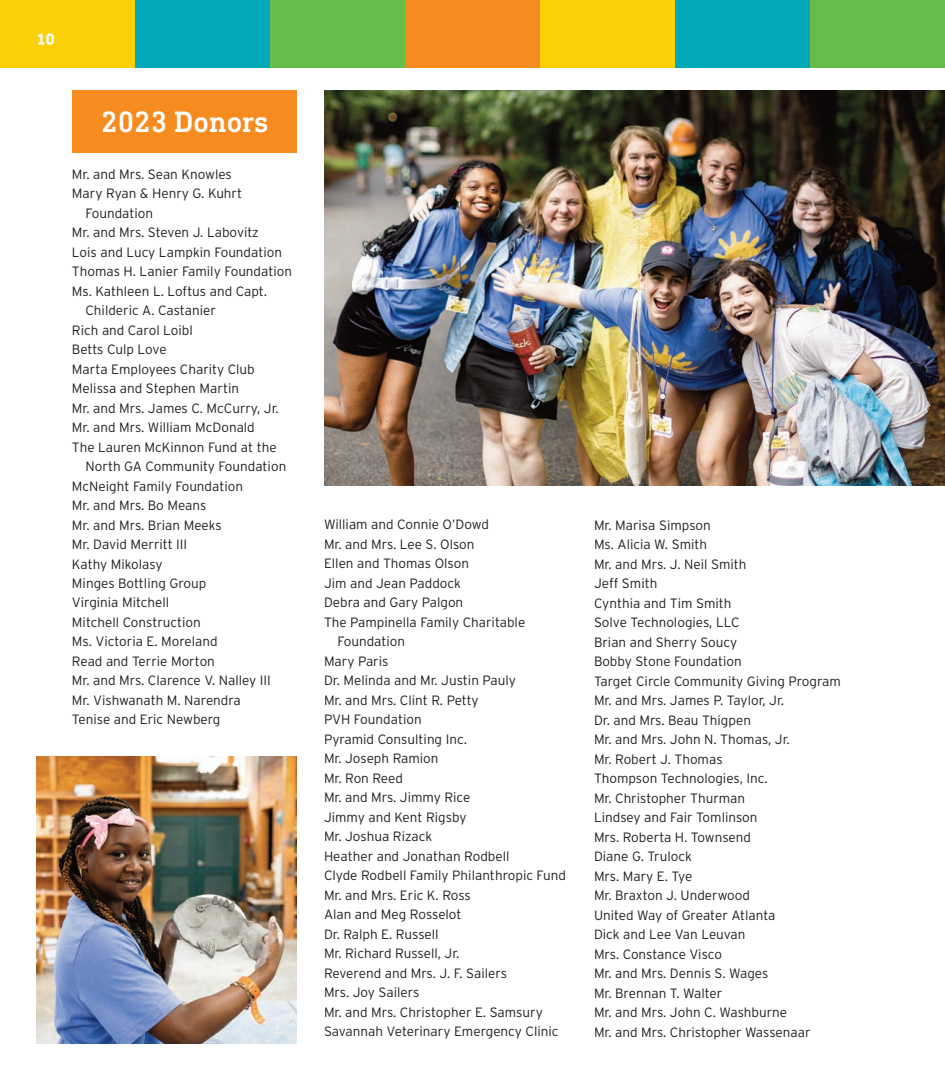
<style>
.page{position:relative;width:945px;height:1080px;background:#fff}
.page>*{position:absolute;margin:0;border:0;box-sizing:border-box;transform-origin:0 0}
.t1{font:500 30px "DIN Next Slab Pro";color:#fff}
.t2{font:500 27px "DIN Next Slab Pro";color:#fff}
.t3{font:300 13.5px/19.5px "Interstate";color:#231f20}
</style>
<div class="page">
<div style="left:675px;top:0;width:135px;height:68px;background:#00a8b9"></div>
<div style="left:0;top:0;width:135px;height:68px;background:#fccf06"></div>
<div style="left:135px;top:0;width:135px;height:68px;background:#00a8b9"></div>
<div style="left:270px;top:0;width:135px;height:68px;background:#67bd4a"></div>
<div style="left:405px;top:0;width:135px;height:68px;background:#f68b1f"></div>
<div style="left:540px;top:0;width:135px;height:68px;background:#fccf06"></div>
<div style="left:810px;top:0;width:135px;height:68px;background:#67bd4a"></div>
<div style="left:72px;top:90px;width:225px;height:63px;background:#f68b1f"></div>
<img style="left:36px;top:756px;width:261px;height:288px">
<img style="left:324px;top:90px;width:621px;height:396px">
<h2 class="t2" style="left:36px;top:33px;width:20px">10</h2>
<h1 class="t1" style="left:101px;top:112px;width:169px">2023 Donors</h1>
<p class="t3" style="left:72px;top:165px;width:161px">Mr. and Mrs. Sean Knowles</p>
<p class="t3" style="left:72px;top:185px;width:172px">Mary Ryan &amp; Henry G. Kuhrt</p>
<p class="t3" style="left:85px;top:204px;width:69px">Foundation</p>
<p class="t3" style="left:72px;top:224px;width:188px">Mr. and Mrs. Steven J. Labovitz</p>
<p class="t3" style="left:72px;top:243px;width:212px">Lois and Lucy Lampkin Foundation</p>
<p class="t3" style="left:72px;top:263px;width:222px">Thomas H. Lanier Family Foundation</p>
<p class="t3" style="left:72px;top:282px;width:197px">Ms. Kathleen L. Loftus and Capt.</p>
<p class="t3" style="left:85px;top:302px;width:132px">Childeric A. Castanier</p>
<p class="t3" style="left:72px;top:321px;width:122px">Rich and Carol Loibl</p>
<p class="t3" style="left:72px;top:341px;width:96px">Betts Culp Love</p>
<p class="t3" style="left:72px;top:360px;width:184px">Marta Employees Charity Club</p>
<p class="t3" style="left:72px;top:380px;width:169px">Melissa and Stephen Martin</p>
<p class="t3" style="left:72px;top:399px;width:208px">Mr. and Mrs. James C. McCurry, Jr.</p>
<p class="t3" style="left:72px;top:419px;width:184px">Mr. and Mrs. William McDonald</p>
<p class="t3" style="left:72px;top:438px;width:206px">The Lauren McKinnon Fund at the</p>
<p class="t3" style="left:85px;top:458px;width:202px">North GA Community Foundation</p>
<p class="t3" style="left:72px;top:477px;width:173px">McNeight Family Foundation</p>
<p class="t3" style="left:72px;top:497px;width:136px">Mr. and Mrs. Bo Means</p>
<p class="t3" style="left:72px;top:516px;width:151px">Mr. and Mrs. Brian Meeks</p>
<p class="t3" style="left:72px;top:536px;width:117px">Mr. David Merritt III</p>
<p class="t3" style="left:72px;top:555px;width:92px">Kathy Mikolasy</p>
<p class="t3" style="left:72px;top:575px;width:136px">Minges Bottling Group</p>
<p class="t3" style="left:72px;top:594px;width:99px">Virginia Mitchell</p>
<p class="t3" style="left:72px;top:614px;width:130px">Mitchell Construction</p>
<p class="t3" style="left:72px;top:633px;width:147px">Ms. Victoria E. Moreland</p>
<p class="t3" style="left:72px;top:653px;width:144px">Read and Terrie Morton</p>
<p class="t3" style="left:72px;top:672px;width:200px">Mr. and Mrs. Clarence V. Nalley III</p>
<p class="t3" style="left:72px;top:692px;width:170px">Mr. Vishwanath M. Narendra</p>
<p class="t3" style="left:72px;top:711px;width:150px">Tenise and Eric Newberg</p>
<p class="t3" style="left:324px;top:516px;width:166px">William and Connie O’Dowd</p>
<p class="t3" style="left:324px;top:536px;width:152px">Mr. and Mrs. Lee S. Olson</p>
<p class="t3" style="left:324px;top:555px;width:147px">Ellen and Thomas Olson</p>
<p class="t3" style="left:324px;top:575px;width:139px">Jim and Jean Paddock</p>
<p class="t3" style="left:324px;top:594px;width:141px">Debra and Gary Palgon</p>
<p class="t3" style="left:324px;top:614px;width:203px">The Pampinella Family Charitable</p>
<p class="t3" style="left:338px;top:633px;width:69px">Foundation</p>
<p class="t3" style="left:324px;top:653px;width:66px">Mary Paris</p>
<p class="t3" style="left:324px;top:672px;width:193px">Dr. Melinda and Mr. Justin Pauly</p>
<p class="t3" style="left:324px;top:692px;width:156px">Mr. and Mrs. Clint R. Petty</p>
<p class="t3" style="left:324px;top:711px;width:99px">PVH Foundation</p>
<p class="t3" style="left:324px;top:731px;width:144px">Pyramid Consulting Inc.</p>
<p class="t3" style="left:324px;top:750px;width:116px">Mr. Joseph Ramion</p>
<p class="t3" style="left:324px;top:770px;width:81px">Mr. Ron Reed</p>
<p class="t3" style="left:324px;top:789px;width:148px">Mr. and Mrs. Jimmy Rice</p>
<p class="t3" style="left:324px;top:809px;width:144px">Jimmy and Kent Rigsby</p>
<p class="t3" style="left:324px;top:828px;width:110px">Mr. Joshua Rizack</p>
<p class="t3" style="left:324px;top:847px;width:187px">Heather and Jonathan Rodbell</p>
<p class="t3" style="left:324px;top:867px;width:243px">Clyde Rodbell Family Philanthropic Fund</p>
<p class="t3" style="left:324px;top:886px;width:148px">Mr. and Mrs. Eric K. Ross</p>
<p class="t3" style="left:324px;top:906px;width:139px">Alan and Meg Rosselot</p>
<p class="t3" style="left:324px;top:925px;width:116px">Dr. Ralph E. Russell</p>
<p class="t3" style="left:324px;top:945px;width:137px">Mr. Richard Russell, Jr.</p>
<p class="t3" style="left:324px;top:964px;width:185px">Reverend and Mrs. J. F. Sailers</p>
<p class="t3" style="left:324px;top:984px;width:97px">Mrs. Joy Sailers</p>
<p class="t3" style="left:324px;top:1003px;width:220px">Mr. and Mrs. Christopher E. Samsury</p>
<p class="t3" style="left:324px;top:1023px;width:236px">Savannah Veterinary Emergency Clinic</p>
<p class="t3" style="left:594px;top:516px;width:248px">Mr. Marisa Simpson<br>Ms. Alicia W. Smith<br>Mr. and Mrs. J. Neil Smith<br>Jeff Smith<br>Cynthia and Tim Smith<br>Solve Technologies, LLC<br>Brian and Sherry Soucy<br>Bobby Stone Foundation<br>Target Circle Community Giving Program<br>Mr. and Mrs. James P. Taylor, Jr.<br>Dr. and Mrs. Beau Thigpen<br>Mr. and Mrs. John N. Thomas, Jr.<br>Mr. Robert J. Thomas<br>Thompson Technologies, Inc.<br>Mr. Christopher Thurman<br>Lindsey and Fair Tomlinson<br>Mrs. Roberta H. Townsend<br>Diane G. Trulock<br>Mrs. Mary E. Tye<br>Mr. Braxton J. Underwood<br>United Way of Greater Atlanta<br>Dick and Lee Van Leuvan<br>Mrs. Constance Visco<br>Mr. and Mrs. Dennis S. Wages<br>Mr. Brennan T. Walter<br>Mr. and Mrs. John C. Washburne<br>Mr. and Mrs. Christopher Wassenaar</p>
</div>
